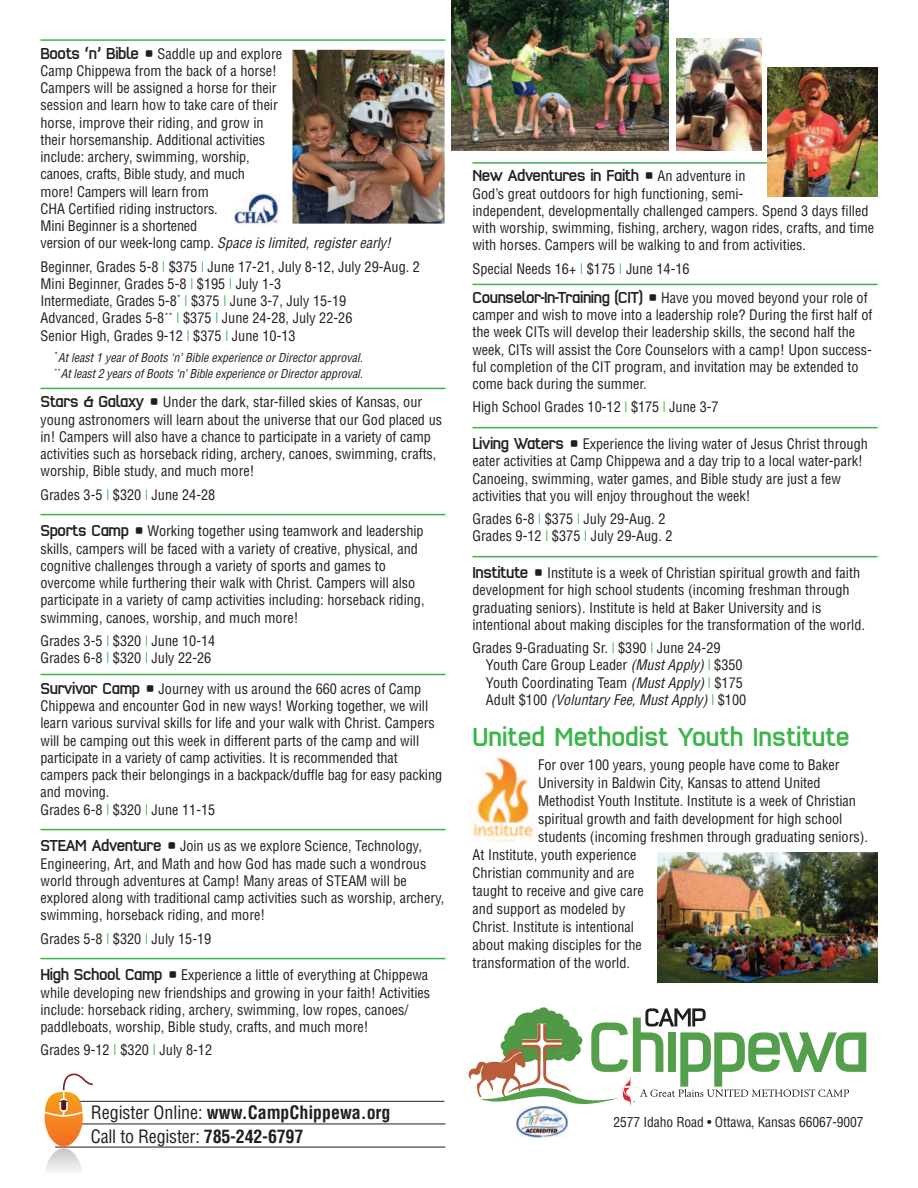
<style>
.page{position:relative;width:918px;height:1188px;background:#fff}
.page>*{position:absolute;margin:0;border:0;box-sizing:border-box;transform-origin:0 0}
.t1{font:27px "Q Type OT Comp";color:#3ab54a}
.t2{font:700 condensed 18px "Helvetica";letter-spacing:-.005em;color:#231f20}
.t3{font:condensed 18px "Helvetica";letter-spacing:-.015em;color:#231f20}
.t4{font:16.5px "Q Type OT Comp";letter-spacing:-.025em;color:#231f20}
.t5{font:condensed 14.25px/17.2px "Helvetica";color:#231f20}
.t6{font:condensed 13.5px "Helvetica";letter-spacing:-.005em;color:#231f20}
.t7{font:italic condensed 12px/15.8px "Helvetica";letter-spacing:-.005em;color:#231f20}
.s1{font-family:"Q Type OT Comp";font-stretch:normal;font-size:16.5px}
.s2{font-style:italic}
.s3{color:#3ab54a}
.s4{font-weight:400}
.s5{font-weight:700}
.s6{font-family:"Helvetica";font-stretch:condensed;font-size:14.25px}
</style>
<div class="page">
<hr style="left:40px;top:39px;width:405px;height:2px;background:#3ab54a">
<hr style="left:40px;top:388px;width:405px;height:1px;background:#3ab54a">
<hr style="left:40px;top:514px;width:405px;height:1px;background:#3ab54a">
<hr style="left:40px;top:674px;width:405px;height:1px;background:#3ab54a">
<hr style="left:40px;top:829px;width:405px;height:1px;background:#3ab54a">
<hr style="left:40px;top:958px;width:405px;height:1px;background:#3ab54a">
<hr style="left:54px;top:1101px;width:390px;height:1px;background:#231f20">
<hr style="left:55px;top:1124px;width:390px;height:1px;background:#231f20">
<hr style="left:55px;top:1147px;width:390px;height:1px;background:#231f20">
<svg style="left:45px;top:1073px;width:48px;height:99px"></svg>
<svg style="left:469px;top:1007px;width:397px;height:99px"></svg>
<img style="left:473px;top:757px;width:63px;height:85px">
<img style="left:517px;top:1106px;width:51px;height:31px">
<hr style="left:472px;top:162px;width:296px;height:2px;background:#3ab54a">
<hr style="left:472px;top:284px;width:406px;height:1px;background:#3ab54a">
<hr style="left:472px;top:427px;width:406px;height:1px;background:#3ab54a">
<hr style="left:472px;top:556px;width:406px;height:1px;background:#3ab54a">
<img style="left:658px;top:852px;width:219px;height:130px">
<img style="left:768px;top:68px;width:110px;height:129px">
<img style="left:294px;top:51px;width:150px;height:171px">
<div style="left:292px;top:49px;width:154px;height:175px;border:1px solid #fff"></div>
<img style="left:234px;top:193px;width:45px;height:31px">
<img style="left:452px;top:0;width:217px;height:151px">
<img style="left:676px;top:39px;width:86px;height:112px">
<p class="t5" style="left:40px;top:46px;width:355px"><span class="s1">Boots ‘n’ Bible •</span> Saddle up and explore<br>Camp Chippewa from the back of a horse!<br>Campers will be assigned a horse for their<br>session and learn how to take care of their<br>horse, improve their riding, and grow in<br>their horsemanship. Additional activities<br>include: archery, swimming, worship,<br>canoes, crafts, Bible study, and much<br>more! Campers will learn from<br>CHA Certified riding instructors.<br>Mini Beginner is a shortened<br>ve rs i o n of o u r we e k- l o n g c a m p . <span class="s2">Space is limited,registerearly!</span></p>
<p class="t5" style="left:40px;top:259px;width:381px">Beginner, Grades 5-8 <span class="s3">|</span> $375 <span class="s3">|</span> June 17-21, July 8-12, July 29-Aug. 2<br>Mini Beginner, Grades 5-8 <span class="s3">|</span> $195 <span class="s3">|</span> July 1-3<br>Intermediate, Grades 5-8<sup>*</sup> <span class="s3">|</span> $375 <span class="s3">|</span> June 3-7, July 15-19<br>Advanced, Grades 5-8<sup>**</sup> <span class="s3">|</span> $375 <span class="s3">|</span> June 24-28, July 22-26<br>Senior High, Grades 9-12 <span class="s3">|</span> $375 <span class="s3">|</span> June 10-13</p>
<p class="t7" style="left:54px;top:351px;width:313px"><sup>*</sup> Atleast1 yearofBoots ‘n’Bible experience orDirectorapproval. <sup>*</sup> <sup>*</sup> Atleast2 years ofBoots ‘n’Bible experience orDirectorapproval.</p>
<p class="t5" style="left:40px;top:395px;width:403px"><span class="s1">Stars &amp; Galaxy •</span> Under the dark, star-filled skies of Kansas, our young astronomers will learn about the universe that our God placed us in! Campers will also have a chance to participate in a variety of camp activities such as horseback riding, archery, canoes, swimming, crafts, worship, Bible study, and much more!</p>
<p class="t5" style="left:40px;top:487px;width:176px">Grades 3-5 <span class="s3">|</span> $320 <span class="s3">|</span> June 24-28</p>
<p class="t5" style="left:40px;top:524px;width:386px"><span class="s1">Sports Camp •</span> Working together using teamwork and leadership skills, campers will be faced with a variety of creative, physical, and cognitive challenges through a variety of sports and games to overcome while furthering their walk with Christ. Campers will also participate in a variety of camp activities including: horseback riding, swimming, canoes, worship, and much more!</p>
<p class="t5" style="left:40px;top:633px;width:176px">Grades 3-5 <span class="s3">|</span> $320 <span class="s3">|</span> June 10-14<br>Grades 6-8 <span class="s3">|</span> $320 <span class="s3">|</span> July 22-26</p>
<p class="t5" style="left:40px;top:681px;width:403px"><span class="s1">Survivor Camp •</span> Journey with us around the 660 acres of Camp Chippewa and encounter God in new ways! Working together, we will learn various survival skills for life and your walk with Christ. Campers will be camping out this week in different parts of the camp and will participate in a variety of camp activities. It is recommended that campers pack their belongings in a backpack/duffle bag for easy packing and moving.<br>Grades 6-8 <span class="s3">|</span> $320 <span class="s3">|</span> June 11-15</p>
<p class="t5" style="left:40px;top:839px;width:405px"><span class="s1">STEAM Adventure •</span> Join us as we explore Science, Technology, Engineering, Art, and Math and how God has made such a wondrous world through adventures at Camp! Many areas of STEAM will be explored along with traditional camp activities such as worship, archery, swimming, horseback riding, and more!</p>
<p class="t5" style="left:40px;top:931px;width:172px">Grades 5-8 <span class="s3">|</span> $320 <span class="s3">|</span> July 15-19</p>
<p class="t5" style="left:40px;top:968px;width:391px"><span class="s1">High School Camp •</span> Experience a little of everything at Chippewa while developing new friendships and growing in your faith! Activities include: horseback riding, archery, swimming, low ropes, canoes/ paddleboats, worship, Bible study, crafts, and much more!</p>
<p class="t5" style="left:40px;top:1043px;width:173px">Grades 9-12 <span class="s3">|</span> $320 <span class="s3">|</span> July 8-12</p>
<p class="t2" style="left:91px;top:1105px;width:301px"><span class="s4">Register Online:</span> www.CampChippewa.org</p>
<p class="t3" style="left:91px;top:1129px;width:214px">Call to Register: <span class="s5">785-242-6797</span></p>
<p class="t4" style="left:472px;top:169px;width:275px">New Adventures in Faith • <span class="s6">An adventure in</span></p>
<p class="t5" style="left:472px;top:186px;width:403px">God’s great outdoors for high functioning, semi-<br>independent, developmentally challenged campers. Spend 3 days filled with worship, swimming, fishing, archery, wagon rides, crafts, and time with horses. Campers will be walking to and from activities.</p>
<p class="t5" style="left:472px;top:261px;width:219px">Special Needs 16+ <span class="s3">|</span> $175 <span class="s3">|</span> June 14-16</p>
<p class="t5" style="left:472px;top:290px;width:402px"><span class="s1">Counselor-In-Training (CIT) •</span> Have you moved beyond your role of camper and wish to move into a leadership role? During the first half of the week CITs will develop their leadership skills, the second half the week, CITs will assist the Core Counselors with a camp! Upon success&shy;ful completion of the CIT program, and invitation may be extended to come back during the summer.</p>
<p class="t5" style="left:472px;top:400px;width:248px">High School Grades 10-12 <span class="s3">|</span> $175 <span class="s3">|</span> June 3-7</p>
<p class="t5" style="left:472px;top:436px;width:397px"><span class="s1">Living Waters •</span> Experience the living water of Jesus Christ through eater activities at Camp Chippewa and a day trip to a local water-park!<br>Canoeing, swimming, water games, and Bible study are just a few activities that you will enjoy throughout the week!</p>
<p class="t5" style="left:472px;top:511px;width:202px">Grades 6-8 <span class="s3">|</span> $375 <span class="s3">|</span> July 29-Aug. 2<br>Grades 9-12 <span class="s3">|</span> $375 <span class="s3">|</span> July 29-Aug. 2</p>
<p class="t5" style="left:472px;top:565px;width:394px"><span class="s1">Institute •</span> Institute is a week of Christian spiritual growth and faith development for high school students (incoming freshman through graduating seniors). Institute is held at Baker University and is intentional about making disciples for the transformation of the world.</p>
<p class="t5" style="left:486px;top:640px;width:262px;text-indent:-14px">Grades 9-Graduating Sr. <span class="s3">|</span> $390 <span class="s3">|</span> June 24-29<br>Youth Care Group Leader <span class="s2">(MustApply)</span><span class="s3">|</span> $350<br>Youth Coordinating Team <span class="s2">(MustApply)</span><span class="s3">|</span> $175<br>A d u l t $ 1 0 0 <span class="s2">(Voluntary Fee,MustApply)</span> <span class="s3">|</span> $ 1 0 0</p>
<p class="t1" style="left:473px;top:727px;width:379px">United Methodist Youth Institute</p>
<p class="t5" style="left:538px;top:758px;width:303px">For over 100 years, young people have come to Baker</p>
<p class="t5" style="left:538px;top:776px;width:284px">University in Baldwin City, Kansas to attend United</p>
<p class="t5" style="left:538px;top:794px;width:319px">Methodist Youth Institute. Institute is a week of Christian</p>
<p class="t5" style="left:538px;top:812px;width:306px">spiritual growth and faith development for high school</p>
<p class="t5" style="left:538px;top:830px;width:332px">students (incoming freshmen through graduating seniors).</p>
<p class="t5" style="left:473px;top:848px;width:165px">At Institute, youth experience</p>
<p class="t5" style="left:473px;top:866px;width:163px">Christian community and are</p>
<p class="t5" style="left:473px;top:884px;width:173px">taught to receive and give care</p>
<p class="t5" style="left:473px;top:902px;width:154px">and support as modeled by</p>
<p class="t5" style="left:473px;top:920px;width:163px">Christ. Institute is intentional</p>
<p class="t5" style="left:473px;top:938px;width:171px">about making disciples for the</p>
<p class="t5" style="left:473px;top:956px;width:159px">transformation of the world.</p>
<p class="t6" style="left:613px;top:1116px;width:252px">2577 Idaho Road • Ottawa, Kansas 66067-9007</p>
</div>
